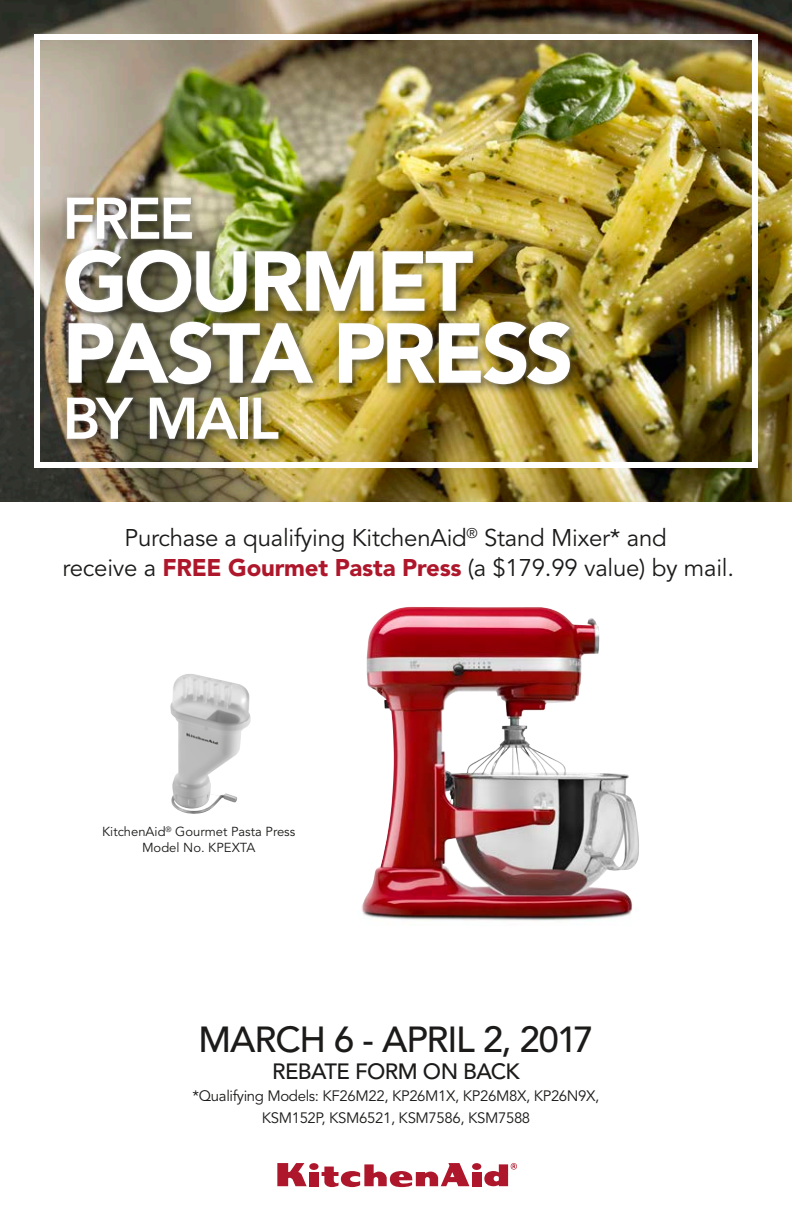
<style>
.page{position:relative;width:792px;height:1224px;background:#fff}
.page>*{position:absolute;margin:0;border:0;box-sizing:border-box;transform-origin:0 0}
.t1{font:900 84px/72px "Avenir LT Std";letter-spacing:-.045em;color:#fff}
.t2{font:800 58px "Avenir LT Std";letter-spacing:-.045em;color:#fff}
.t3{font:500 36px "Avenir LT Std";letter-spacing:-.035em;color:#1c1b1a}
.t4{font:24px/30px "Avenir LT Std";letter-spacing:-.01em;color:#1c1b1a;text-align:center}
.t5{font:500 22px "Avenir LT Std";letter-spacing:-.03em;color:#1c1b1a}
.t6{font:15px/22px "Avenir LT Std";letter-spacing:-.025em;color:#1c1b1a;text-align:center}
.t7{font:13px/16px "Avenir LT Std";color:#1c1b1a;text-align:center}
.s1{font-weight:900;color:#ae172b}
</style>
<div class="page">
<img style="left:361px;top:607px;width:278px;height:314px">
<img style="left:0;top:0;width:792px;height:501px">
<div style="left:34px;top:34px;width:724px;height:434px;border:6px solid #fff"></div>
<div style="left:309px;top:1172px;width:10px;height:14px;background:#ae172b"></div>
<div style="left:309px;top:1163px;width:10px;height:7px;background:#ae172b;border-radius:50%"></div>
<div style="left:472px;top:1172px;width:9px;height:14px;background:#ae172b"></div>
<div style="left:472px;top:1163px;width:9px;height:7px;background:#ae172b;border-radius:50%"></div>
<svg style="left:277px;top:1163px;width:30px;height:23px"></svg>
<svg style="left:322px;top:1163px;width:147px;height:24px"></svg>
<svg style="left:484px;top:1163px;width:33px;height:23px"></svg>
<div style="left:59px;top:191px;width:523px;height:260px;background:#1c1b1a;opacity:.75"></div>
<div style="left:63px;top:196px;width:509px;height:245px;background:#fff;opacity:.3"></div>
<img style="left:170px;top:674px;width:81px;height:140px">
<h2 class="t2" style="left:63px;top:184px;width:133px">FREE</h2>
<h1 class="t1" style="left:63px;top:245px;width:513px">GOURMET<br>PASTA PRESS</h1>
<h2 class="t2" style="left:63px;top:384px;width:218px">BY MAIL</h2>
<p class="t4" style="left:63px;top:523px;width:673px">Purchase a qualifying KitchenAid<sup>®</sup> Stand Mixer* and<br>receive a <span class="s1">FREE Gourmet Pasta Press</span> (a $179.99 value) by mail.</p>
<p class="t7" style="left:102px;top:824px;width:195px">KitchenAid<sup>®</sup> Gourmet Pasta Press<br>Model No. KPEXTA</p>
<h3 class="t3" style="left:198px;top:1019px;width:397px">MARCH 6 - APRIL 2, 2017</h3>
<p class="t5" style="left:272px;top:1059px;width:249px">REBATE FORM ON BACK</p>
<p class="t6" style="left:193px;top:1086px;width:408px">*Qualifying Models: KF26M22, KP26M1X, KP26M8X, KP26N9X,<br>KSM152P, KSM6521, KSM7586, KSM7588</p>
</div>
